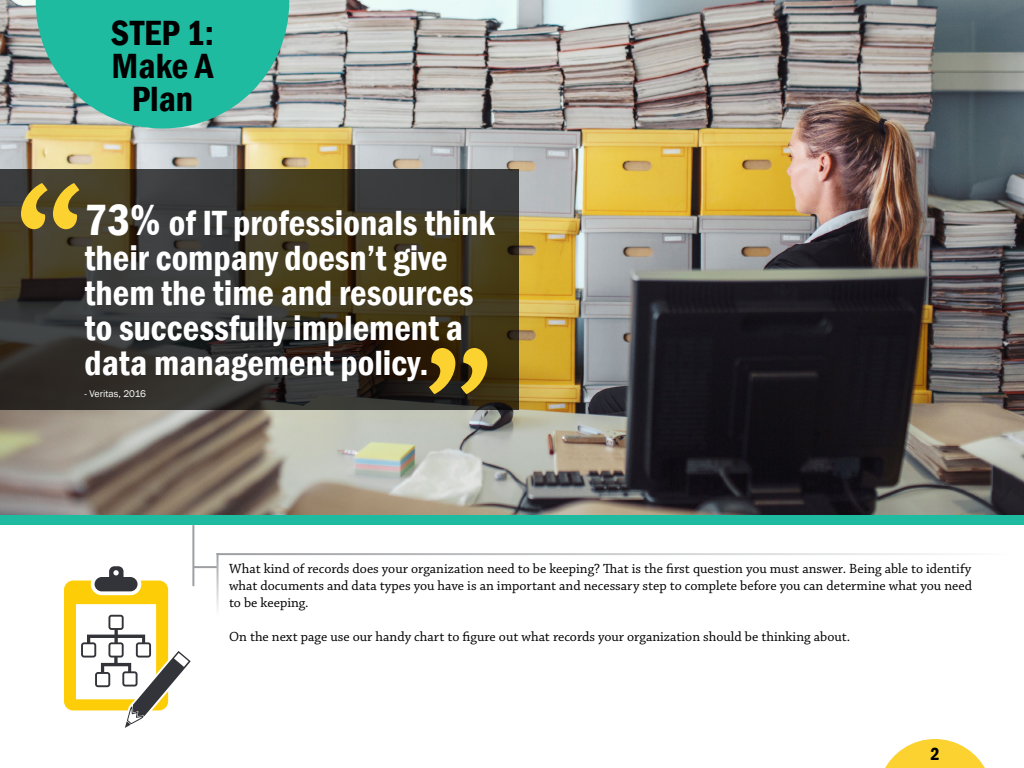
<style>
.page{position:relative;width:1024px;height:768px;background:#fff}
.page>*{position:absolute;margin:0;border:0;box-sizing:border-box;transform-origin:0 0}
.t1{font:600 condensed 36px/35px "Franklin Gothic";color:#fff}
.t2{font:600 condensed 36px/33px "Franklin Gothic";color:#000;text-align:center}
.t3{font:600 condensed 18px "Franklin Gothic";color:#000}
.t4{font:14px/16.8px "Chaparral Pro";color:#000;text-align:justify}
.t5{font:10px "Franklin Gothic";color:#fff}
.s1{font-size:45px}
</style>
<div class="page">
<img style="left:0;top:0;width:1024px;height:515px">
<svg style="left:36px;top:0;width:253px;height:128px;background:#3db8a1"></svg>
<svg style="left:885px;top:739px;width:100px;height:29px"></svg>
<div style="left:0;top:515px;width:1024px;height:10px;background:#1fbba0"></div>
<hr style="left:193px;top:566px;width:25px;height:2px;background:#9d9fa2">
<hr style="left:192px;top:525px;width:2px;height:61px;background:#9d9fa2">
<hr style="left:217px;top:553px;width:2px;height:62px;background:#fff">
<svg style="left:0;top:169px;width:519px;height:241px;background:#383427"></svg>
<svg style="left:21px;top:183px;width:58px;height:46px;background:#a48c2d"></svg>
<svg style="left:429px;top:348px;width:58px;height:46px;background:#977c20"></svg>
<svg style="left:64px;top:562px;width:131px;height:166px"></svg>
<h1 class="t2" style="left:111px;top:16px;width:105px">STEP 1:<br>Make A<br>Plan</h1>
<h1 class="t1" style="left:85px;top:205px;width:412px"><span class="s1">73%</span> of IT professionals think their company doesn’t give them the time and resources to successfully implement a data management policy.</h1>
<p class="t5" style="left:85px;top:387px;width:63px">- Veritas, 2016</p>
<p class="t4" style="left:229px;top:561px;width:744px">What kind of records does your organization need to be keeping? That is the first question you must answer. Being able to identify what documents and data types you have is an important and necessary step to complete before you can determine what you need to be keeping.</p>
<p class="t4" style="left:229px;top:628px;width:623px">On the next page use our handy chart to figure out what records your organization should be thinking about.</p>
<p class="t3" style="left:930px;top:742px;width:11px">2</p>
</div>
